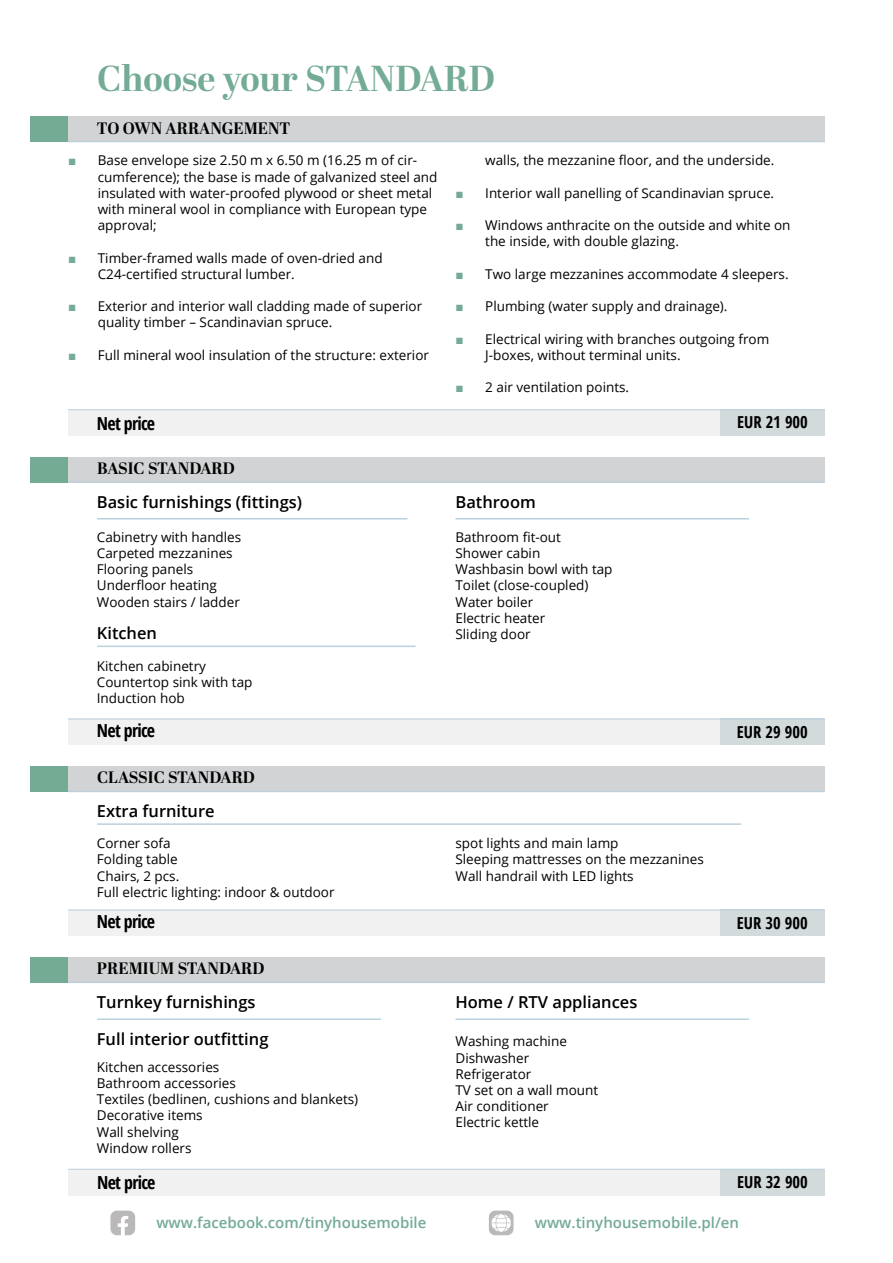
<style>
.page{position:relative;width:893px;height:1263px;background:#fff}
.page>*{position:absolute;margin:0;border:0;box-sizing:border-box;transform-origin:0 0}
.t1{font:700 36px "Abril Display";color:#73ab95}
.t2{font:700 condensed 18px "Open Sans";letter-spacing:-.04em;color:#000}
.t3{font:600 16.5px "Open Sans";color:#000}
.t4{font:700 16.5px "Abril Display";color:#000}
.t5{font:700 condensed 16.5px "Open Sans";color:#000}
.t6{font:600 15px "Open Sans";color:#73ab95}
.t7{font:13.5px/16.2px "Open Sans";color:#000}
.s1{font-family:"Book Antiqua";color:#73ab95}
</style>
<div class="page">
<div style="left:30px;top:457px;width:38px;height:26px;background:#73ab95"></div>
<div style="left:68px;top:457px;width:757px;height:26px;background:#d1d3d4"></div>
<hr style="left:68px;top:482px;width:757px;height:1px;background:#bad0de">
<div style="left:68px;top:718px;width:757px;height:27px;background:#f1f1f2"></div>
<div style="left:720px;top:718px;width:105px;height:27px;background:#d3dadc"></div>
<hr style="left:68px;top:718px;width:757px;height:1px;background:#bad0de">
<hr style="left:97px;top:645px;width:318px;height:2px;background:#bad0de">
<hr style="left:97px;top:518px;width:310px;height:1px;background:#bad0de">
<hr style="left:455px;top:518px;width:294px;height:1px;background:#bad0de">
<div style="left:30px;top:957px;width:38px;height:26px;background:#73ab95"></div>
<div style="left:68px;top:957px;width:757px;height:26px;background:#d1d3d4"></div>
<hr style="left:68px;top:982px;width:757px;height:1px;background:#bad0de">
<hr style="left:97px;top:1018px;width:284px;height:2px;background:#bad0de">
<hr style="left:455px;top:1018px;width:294px;height:2px;background:#bad0de">
<div style="left:68px;top:1169px;width:757px;height:26px;background:#f1f1f2"></div>
<div style="left:720px;top:1169px;width:105px;height:26px;background:#d3dadc"></div>
<hr style="left:68px;top:1169px;width:757px;height:1px;background:#bad0de">
<div style="left:30px;top:766px;width:38px;height:26px;background:#73ab95"></div>
<div style="left:68px;top:766px;width:757px;height:26px;background:#d1d3d4"></div>
<hr style="left:68px;top:791px;width:757px;height:1px;background:#bad0de">
<hr style="left:97px;top:823px;width:644px;height:2px;background:#bad0de">
<div style="left:68px;top:909px;width:757px;height:27px;background:#f1f1f2"></div>
<div style="left:720px;top:909px;width:105px;height:27px;background:#d3dadc"></div>
<hr style="left:68px;top:909px;width:757px;height:1px;background:#bad0de">
<div style="left:489px;top:1210px;width:24px;height:25px;background:#bab8b8;border-radius:6px"></div>
<svg style="left:491px;top:1214px;width:20px;height:18px"></svg>
<svg style="left:110px;top:1210px;width:25px;height:25px"></svg>
<div style="left:30px;top:117px;width:38px;height:25px;background:#73ab95"></div>
<div style="left:68px;top:117px;width:757px;height:25px;background:#d1d3d4"></div>
<hr style="left:68px;top:141px;width:757px;height:1px;background:#bad0de">
<div style="left:68px;top:409px;width:652px;height:27px;background:#f1f1f2"></div>
<div style="left:720px;top:409px;width:105px;height:27px;background:#d3dadc"></div>
<hr style="left:68px;top:409px;width:757px;height:1px;background:#bad0de">
<h1 class="t1" style="left:97px;top:53px;width:399px">Choose your STANDARD</h1>
<p class="t4" style="left:97px;top:116px;width:195px">TO OWN ARRANGEMENT</p>
<p class="t7" style="left:98px;top:152px;width:341px;text-indent:-30px"><span class="s1">■</span> Base envelope size 2.50 m x 6.50 m (16.25 m of cir&shy;cumference); the base is made of galvanized steel and insulated with water-proofed plywood or sheet metal with mineral wool in compliance with European type approval;</p>
<p class="t7" style="left:98px;top:249px;width:286px;text-indent:-30px"><span class="s1">■</span> Timber-framed walls made of oven-dried and<br>C24-certified structural lumber.</p>
<p class="t7" style="left:98px;top:298px;width:326px;text-indent:-30px"><span class="s1">■</span> Exterior and interior wall cladding made of superior quality timber – Scandinavian spruce.</p>
<p class="t7" style="left:68px;top:346px;width:362px"><span class="s1">■</span> Full mineral wool insulation of the structure: exterior</p>
<p class="t7" style="left:485px;top:152px;width:291px">walls, the mezzanine floor, and the underside.</p>
<p class="t7" style="left:455px;top:184px;width:320px"><span class="s1">■</span> Interior wall panelling of Scandinavian spruce.</p>
<p class="t7" style="left:485px;top:217px;width:307px;text-indent:-30px"><span class="s1">■</span> Windows anthracite on the outside and white on the inside, with double glazing.</p>
<p class="t7" style="left:455px;top:265px;width:335px"><span class="s1">■</span> Two large mezzanines accommodate 4 sleepers.</p>
<p class="t7" style="left:455px;top:298px;width:274px"><span class="s1">■</span> Plumbing (water supply and drainage).</p>
<p class="t7" style="left:485px;top:330px;width:285px;text-indent:-30px"><span class="s1">■</span> Electrical wiring with branches outgoing from<br>J-boxes, without terminal units.</p>
<p class="t7" style="left:455px;top:379px;width:175px"><span class="s1">■</span> 2 air ventilation points.</p>
<h2 class="t2" style="left:97px;top:410px;width:60px">Net price</h2>
<p class="t5" style="left:737px;top:411px;width:72px">EUR 21 900</p>
<p class="t4" style="left:97px;top:457px;width:139px">BASIC STANDARD</p>
<p class="t3" style="left:97px;top:491px;width:207px">Basic furnishings (fittings)</p>
<p class="t7" style="left:97px;top:528px;width:146px">Cabinetry with handles<br>Carpeted mezzanines<br>Flooring panels<br>Underfloor heating<br>Wooden stairs / ladder</p>
<p class="t3" style="left:97px;top:622px;width:62px">Kitchen</p>
<p class="t7" style="left:97px;top:657px;width:157px">Kitchen cabinetry<br>Countertop sink with tap<br>Induction hob</p>
<p class="t3" style="left:455px;top:491px;width:82px">Bathroom</p>
<p class="t7" style="left:455px;top:528px;width:159px">Bathroom fit-out<br>Shower cabin<br>Washbasin bowl with tap<br>Toilet (close-coupled)<br>Water boiler<br>Electric heater<br>Sliding door</p>
<h2 class="t2" style="left:97px;top:718px;width:60px">Net price</h2>
<p class="t5" style="left:737px;top:720px;width:72px">EUR 29 900</p>
<p class="t4" style="left:97px;top:766px;width:159px">CLASSIC STANDARD</p>
<p class="t3" style="left:97px;top:800px;width:119px">Extra furniture</p>
<p class="t7" style="left:97px;top:835px;width:239px">Corner sofa<br>Folding table<br>Chairs, 2 pcs.<br>Full electric lighting: indoor &amp; outdoor</p>
<h2 class="t2" style="left:97px;top:909px;width:60px">Net price</h2>
<p class="t5" style="left:737px;top:911px;width:72px">EUR 30 900</p>
<p class="t7" style="left:455px;top:835px;width:250px">spot lights and main lamp<br>Sleeping mattresses on the mezzanines<br>Wall handrail with LED lights</p>
<p class="t4" style="left:97px;top:957px;width:169px">PREMIUM STANDARD</p>
<p class="t3" style="left:97px;top:991px;width:160px">Turnkey furnishings</p>
<p class="t3" style="left:97px;top:1028px;width:173px">Full interior outfitting</p>
<p class="t7" style="left:97px;top:1058px;width:263px">Kitchen accessories<br>Bathroom accessories<br>Textiles (bedlinen, cushions and blankets)<br>Decorative items<br>Wall shelving<br>Window rollers</p>
<p class="t3" style="left:455px;top:991px;width:183px">Home / RTV appliances</p>
<p class="t7" style="left:455px;top:1033px;width:144px">Washing machine<br>Dishwasher<br>Refrigerator<br>TV set on a wall mount<br>Air conditioner<br>Electric kettle</p>
<h2 class="t2" style="left:97px;top:1170px;width:60px">Net price</h2>
<p class="t5" style="left:737px;top:1170px;width:72px">EUR 32 900</p>
<p class="t6" style="left:156px;top:1212px;width:271px">www.facebook.com/tinyhousemobile</p>
<p class="t6" style="left:535px;top:1212px;width:206px">www.tinyhousemobile.pl/en</p>
</div>
